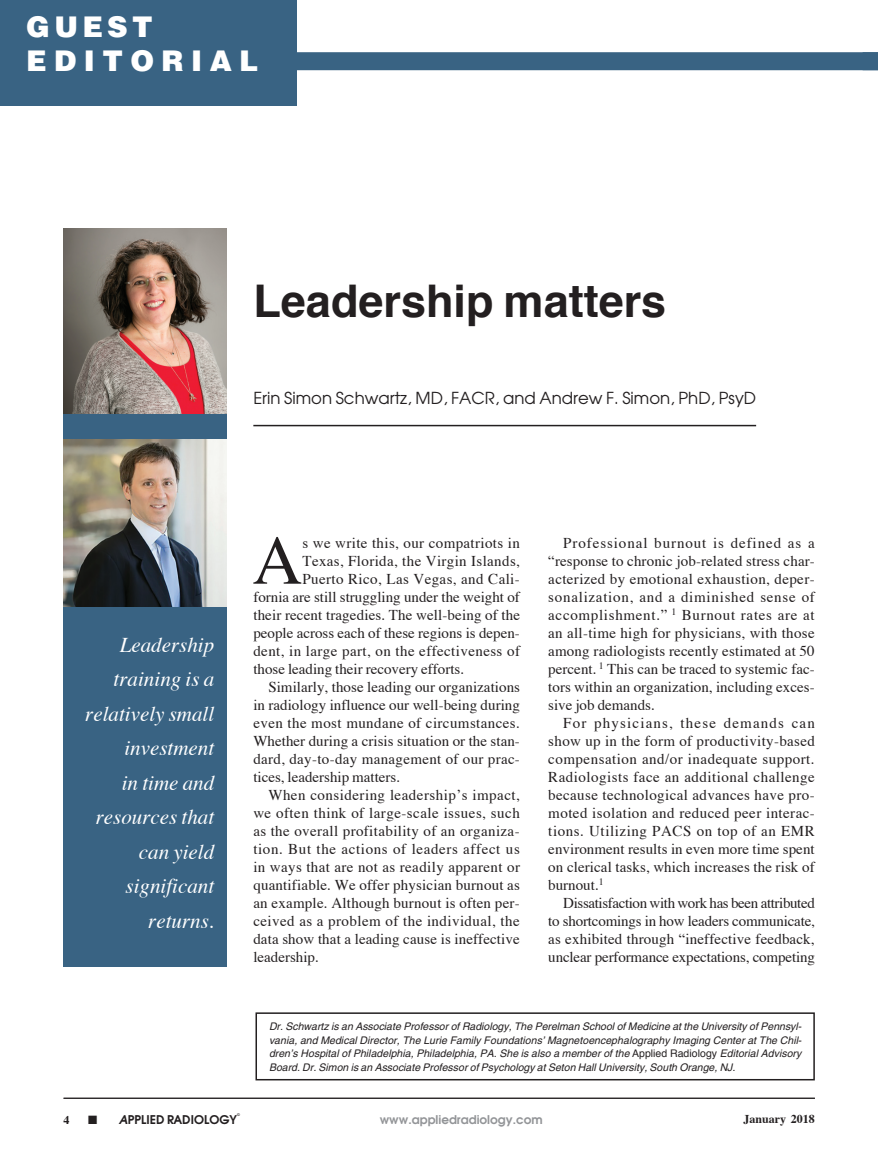
<style>
.page{position:relative;width:878px;height:1175px;background:#fff}
.page>*{position:absolute;margin:0;border:0;box-sizing:border-box;transform-origin:0 0}
.Article_1st_parag_Dr{font:69.45px "Times";color:#231f20}
.Article_title{font:700 45px "Helvetica";color:#231f20}
.t1{font:900 28.5px/34.5px "Helvetica";letter-spacing:.26em;color:#fff}
.Editorial_quote_new{font:italic 21px/34.5px "Times";color:#fff;text-align:right}
.Article_author_line{font:16.5px "Avant Garde";color:#231f20}
.Article_body_copy{font:15px/18px "Times";color:#231f20;text-align:justify}
.Article_1st_parag_Dr-2{font:15px "Times";letter-spacing:.01em;color:#231f20}
.t2{font:600 12px "Avant Garde";color:#939598}
.t3{font:600 12px "Avant Garde";color:#231f20}
.t4{font:700 12px "Times";color:#231f20}
.Editorial_Author_bio{font:italic 10.5px/13.5px "Helvetica";color:#231f20;text-align:justify}
.t5{font:600 3.75px "Avant Garde";color:#231f20}
.s1{font-style:italic}
.s2{font-style:normal}
</style>
<div class="page">
<div style="left:253px;top:52px;width:625px;height:18px;background:#396383"></div>
<div style="left:0;top:0;width:297px;height:106px;background:#396383"></div>
<hr style="left:64px;top:1097px;width:750px;height:1px;background:#231f20">
<div style="left:64px;top:405px;width:162px;height:562px;background:#396383"></div>
<img style="left:63px;top:229px;width:163px;height:184px">
<img style="left:63px;top:439px;width:163px;height:167px">
<hr style="left:253px;top:425px;width:503px;height:1px;background:#231f20">
<div style="left:255px;top:1012px;width:559px;height:68px;border:2px solid #231f20"></div>
<h3 class="t1" style="left:26px;top:8px;width:233px">GUEST<br>EDITORIAL</h3>
<p class="Article_title" style="left:253px;top:271px;width:414px">Leadership matters</p>
<p class="Article_author_line" style="left:253px;top:387px;width:504px">Erin Simon Schwartz, MD, FACR, and Andrew F. Simon, PhD, PsyD</p>
<p class="Editorial_quote_new" style="left:85px;top:626px;width:131px">Leadership training is a relatively small investment<br>in time and resources that can yield significant returns.</p>
<p class="Article_1st_parag_Dr" style="left:252px;top:495px;width:52px">A</p>
<p class="Article_1st_parag_Dr-2" style="left:302px;top:528px;width:219px">s we write this, our compatriots in</p>
<p class="Article_1st_parag_Dr-2" style="left:302px;top:546px;width:219px">Texas, Florida, the Virgin Islands,</p>
<p class="Article_1st_parag_Dr-2" style="left:302px;top:564px;width:219px">Puerto Rico, Las Vegas, and Cali-</p>
<p class="Article_1st_parag_Dr-2" style="left:253px;top:582px;width:268px">fornia are still struggling under the weight of</p>
<p class="Article_1st_parag_Dr-2" style="left:253px;top:600px;width:268px">their recent tragedies. The well-being of the</p>
<p class="Article_1st_parag_Dr-2" style="left:253px;top:618px;width:268px">people across each of these regions is depen-</p>
<p class="Article_1st_parag_Dr-2" style="left:253px;top:636px;width:268px">dent, in large part, on the effectiveness of</p>
<p class="Article_1st_parag_Dr-2" style="left:253px;top:654px;width:212px">those leading their recovery efforts.</p>
<p class="Article_body_copy" style="left:253px;top:676px;width:268px;text-indent:15px">Similarly, those leading our organizations in radiology influence our well-being during even the most mundane of circumstances.<br>Whether during a crisis situation or the stan&shy;dard, day-to-day management of our prac&shy;tices, leadership matters.</p>
<p class="Article_body_copy" style="left:253px;top:784px;width:268px;text-indent:15px">When considering leadership’s impact, we often think of large-scale issues, such as the overall profitability of an organiza&shy;tion. But the actions of leaders affect us in ways that are not as readily apparent or quantifiable. We offer physician burnout as an example. Although burnout is often per&shy;ceived as a problem of the individual, the data show that a leading cause is ineffective leadership.</p>
<p class="Article_body_copy" style="left:548px;top:532px;width:268px;text-indent:15px">Professional burnout is defined as a “response to chronic job-related stress char&shy;acterized by emotional exhaustion, deper&shy;sonalization, and a diminished sense of accomplishment.” <sup>1</sup> Burnout rates are at an all-time high for physicians, with those among radiologists recently estimated at 50 percent. <sup>1</sup> This can be traced to systemic fac&shy;tors within an organization, including exces&shy;sive job demands.</p>
<p class="Article_body_copy" style="left:548px;top:712px;width:268px;text-indent:15px">For physicians, these demands can show up in the form of productivity-based compensation and/or inadequate support.<br>Radiologists face an additional challenge because technological advances have pro&shy;moted isolation and reduced peer interac&shy;tions. Utilizing PACS on top of an EMR environment results in even more time spent on clerical tasks, which increases the risk of burnout.<sup>1</sup></p>
<p class="Article_body_copy" style="left:548px;top:892px;width:268px;text-indent:15px">Dissatisfaction with work has been attributed to shortcomings in how leaders communicate, as exhibited through “ineffective feedback, unclear performance expectations, competing</p>
<p class="t5" style="left:237px;top:1111px;width:4px">©</p>
<p class="t4" style="left:63px;top:1108px;width:7px">4</p>
<p class="t3" style="left:88px;top:1111px;width:150px">■ <span class="s1">A</span>PPLIED RADIOLOGY</p>
<p class="Editorial_Author_bio" style="left:269px;top:1019px;width:534px">Dr. Schwartz is an Associate Professor of Radiology, The Perelman School of Medicine at the University of Pennsyl&shy;vania, and Medical Director, The Lurie Family Foundations’ Magnetoencephalography Imaging Center at The Chil&shy;dren’s Hospital of Philadelphia, Philadelphia, PA. She is also a member of the <span class="s2">Applied Radiology</span> Editorial Advisory Board. Dr. Simon is an Associate Professor of Psychology at Seton Hall University, South Orange, NJ.</p>
<p class="t2" style="left:379px;top:1111px;width:164px">www.appliedradiology.com</p>
<p class="t4" style="left:743px;top:1107px;width:73px">January 2018</p>
</div>
